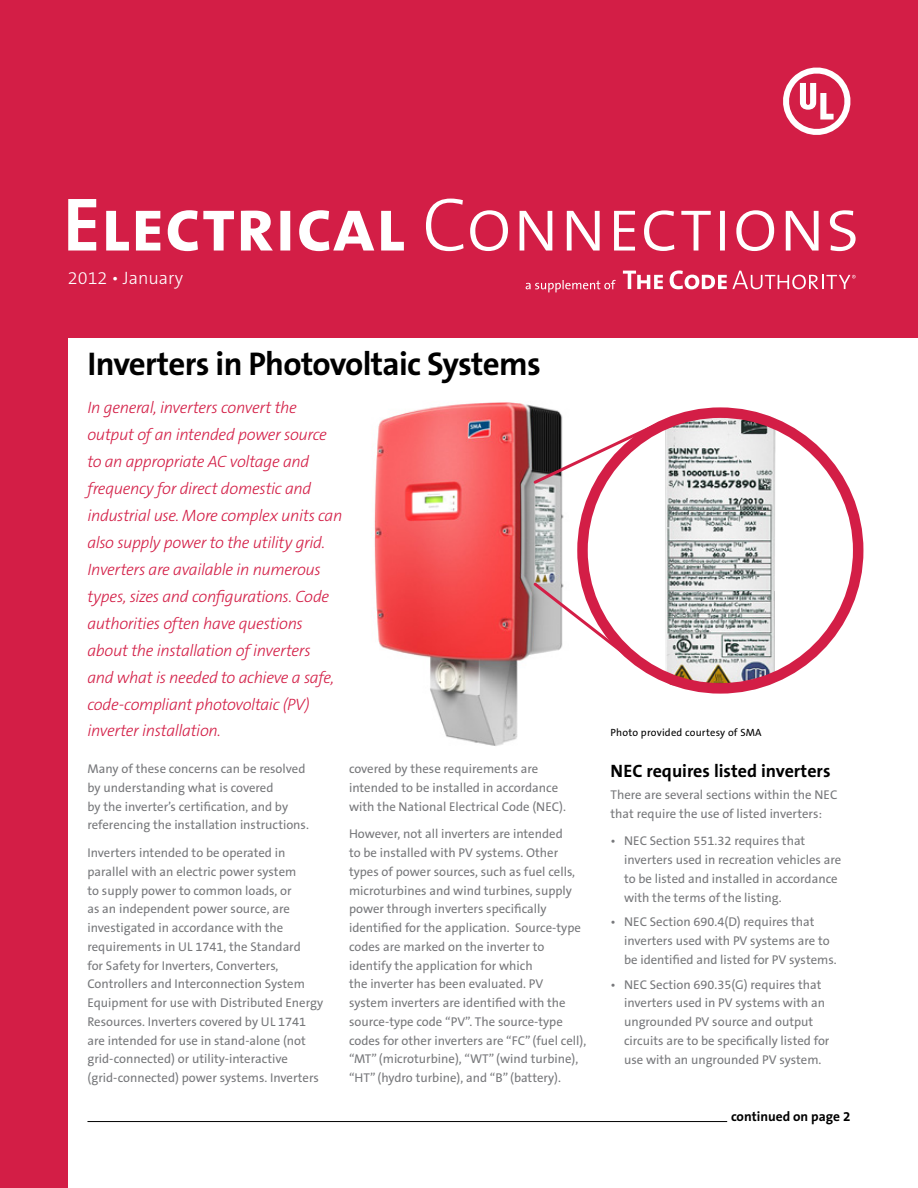
<style>
.page{position:relative;width:918px;height:1188px;background:#fff}
.page>*{position:absolute;margin:0;border:0;box-sizing:border-box;transform-origin:0 0}
.t1{font:700 33px "The Sans B7";letter-spacing:-.02em;color:#000}
.t2{font:700 18px "The Sans B7";color:#000}
.t3{font:300 18px "The Sans B3";color:#fff}
.t4{font:italic 300 16.5px/27px "The Sans B3";letter-spacing:-.025em;color:#d31e46}
.t5{font:700 13.5px "The Sans B7";color:#000}
.t6{font:12.75px/18.8px "The Sans B5 Plain";color:#77787b}
.t7{font:10.5px "The Sans B5 Plain";letter-spacing:.02em;color:#000}
</style>
<div class="page">
<img style="left:374px;top:402px;width:190px;height:344px">
<div style="left:0;top:0;width:918px;height:338px;background:#d31e46"></div>
<div style="left:0;top:0;width:68px;height:1188px;background:#d31e46"></div>
<hr style="left:87px;top:1121px;width:640px;height:1px;background:#000">
<svg style="left:783px;top:67px;width:68px;height:68px"></svg>
<svg style="left:68px;top:199px;width:788px;height:52px"></svg>
<svg style="left:526px;top:280px;width:90px;height:12px"></svg>
<svg style="left:623px;top:271px;width:40px;height:18px"></svg>
<svg style="left:670px;top:270px;width:186px;height:19px"></svg>
<img style="left:646px;top:408px;width:171px;height:285px">
<div style="left:577px;top:407px;width:286px;height:287px;border:10px solid #d31e46;border-radius:50%"></div>
<svg style="left:531px;top:420px;width:131px;height:66px"></svg>
<svg style="left:531px;top:580px;width:117px;height:93px"></svg>
<h2 class="t3" style="left:68px;top:268px;width:117px">2012 • January</h2>
<h1 class="t1" style="left:87px;top:347px;width:455px">Inverters in Photovoltaic Systems</h1>
<p class="t4" style="left:87px;top:395px;width:256px">In general, inverters convert the output of an intended power source to an appropriate AC voltage and frequency for direct domestic and industrial use. More complex units can also supply power to the utility grid.<br>Inverters are available in numerous types, sizes and configurations. Code authorities often have questions about the installation of inverters<br>and what is needed to achieve a safe, code-compliant photovoltaic (PV) inverter installation.</p>
<p class="t6" style="left:87px;top:760px;width:223px">Many of these concerns can be resolved by understanding what is covered<br>by the inverter’s certification, and by referencing the installation instructions.</p>
<p class="t6" style="left:87px;top:844px;width:237px">Inverters intended to be operated in parallel with an electric power system<br>to supply power to common loads, or<br>as an independent power source, are investigated in accordance with the requirements in UL 1741, the Standard<br>for Safety for Inverters, Converters, Controllers and Interconnection System Equipment for use with Distributed Energy Resources. Inverters covered by UL 1741 are intended for use in stand-alone (not grid-connected) or utility-interactive (grid-connected) power systems. Inverters</p>
<p class="t6" style="left:349px;top:760px;width:219px">covered by these requirements are intended to be installed in accordance with the National Electrical Code (NEC).</p>
<p class="t6" style="left:349px;top:825px;width:239px">However, not all inverters are intended<br>to be installed with PV systems. Other types of power sources, such as fuel cells, microturbines and wind turbines, supply power through inverters specifically identified for the application. Source-type codes are marked on the inverter to identify the application for which<br>the inverter has been evaluated. PV<br>system inverters are identified with the source-type code “PV”. The source-type codes for other inverters are “FC” (fuel cell), “MT” (microturbine), “WT” (wind turbine), “HT” (hydro turbine), and “B” (battery).</p>
<p class="t7" style="left:611px;top:727px;width:153px">Photo provided courtesy of SMA</p>
<h2 class="t2" style="left:611px;top:761px;width:221px">NEC requires listed inverters</h2>
<p class="t6" style="left:611px;top:786px;width:228px">There are several sections within the NEC that require the use of listed inverters:</p>
<p class="t6" style="left:624px;top:832px;width:219px;text-indent:-14px">• NEC Section 551.32 requires that inverters used in recreation vehicles are to be listed and installed in accordance with the terms of the listing.</p>
<p class="t6" style="left:624px;top:913px;width:214px;text-indent:-14px">• NEC Section 690.4(D) requires that inverters used with PV systems are to be identified and listed for PV systems.</p>
<p class="t6" style="left:624px;top:975px;width:207px;text-indent:-14px">• NEC Section 690.35(G) requires that inverters used in PV systems with an ungrounded PV source and output circuits are to be specifically listed for use with an ungrounded PV system.</p>
<p class="t5" style="left:731px;top:1109px;width:121px">continued on page 2</p>
</div>
